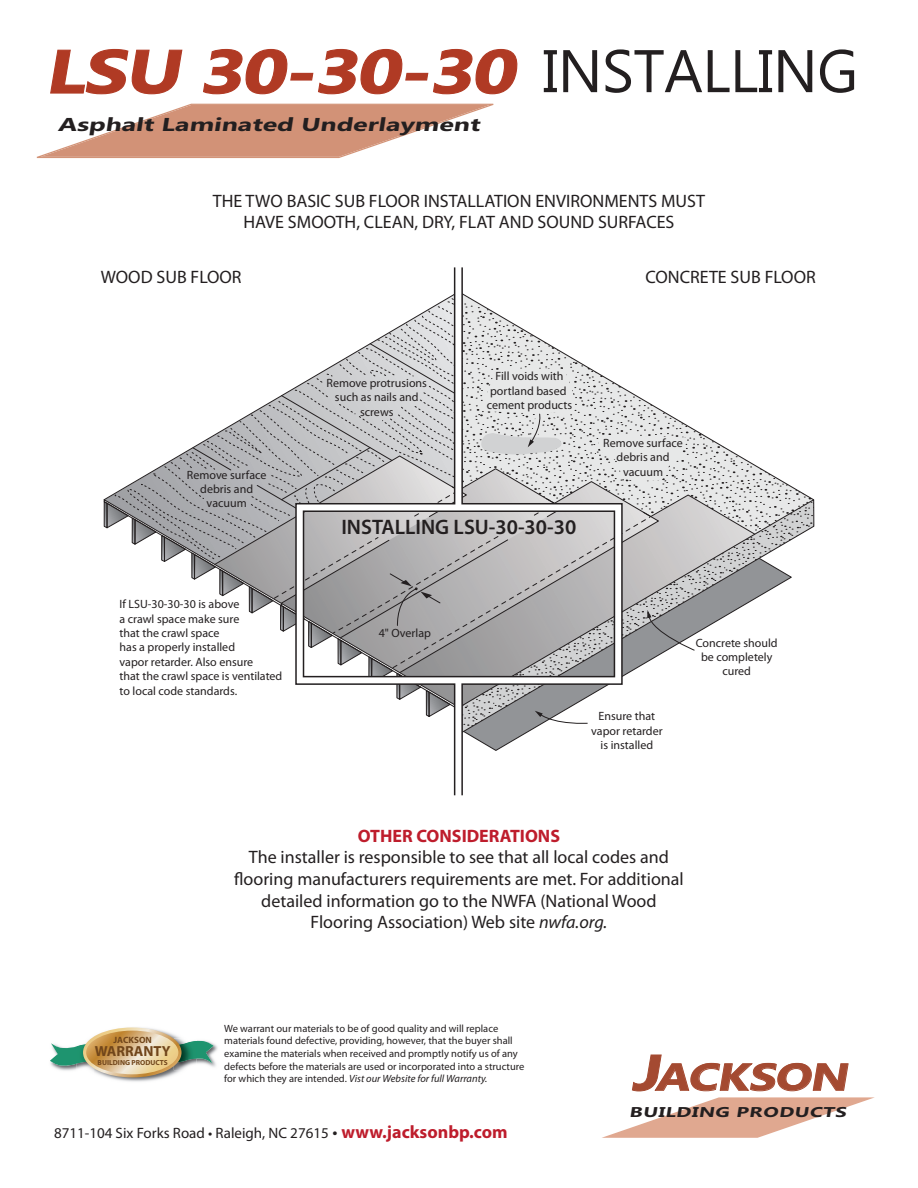
<style>
.page{position:relative;width:918px;height:1188px;background:#fff}
.page>*{position:absolute;margin:0;border:0;box-sizing:border-box;transform-origin:0 0}
.t1{font:italic 700 61.05px "Ebrima";color:#b03a24;scale:1.27 1}
.t2{font:italic 700 37.95px "Ebrima";color:#a44a31;scale:1.27 1}
.t3{font:600 21px "Myriad Pro";color:#231f20}
.t4{font:italic 700 18.6px "Ebrima";color:#231f20;scale:1.43 1}
.t5{font:18px/21.6px "Myriad Pro";color:#231f20;text-align:center}
.t6{font:700 18px "Myriad Pro";color:#be1d2c}
.t7{font:15px "Myriad Pro";color:#231f20}
.t8{font:700 14.55px "Myriad Pro";color:#71461b}
.t9{font:italic 700 14.1px "Ebrima";color:#231f20;scale:1.43 1}
.t10{font:12px/14.4px "Myriad Pro";color:#231f20;text-align:center}
.t11{font:10.5px/12.6px "Myriad Pro";color:#231f20}
.t12{font:700 9.15px "Myriad Pro";color:#71461b}
.t13{font:700 7.35px "Myriad Pro";color:#71461b}
.s1{font-weight:400;font-style:normal;font-size:60px;color:#231f20}
.s2{font-style:italic}
.s3{font-size:18px}
.s4{font-weight:700;font-size:18px;color:#be1d2c}
.s5{font-size:50.55px}
</style>
<div class="page">
<svg style="left:602px;top:1054px;width:273px;height:84px"></svg>
<svg style="left:37px;top:104px;width:456px;height:54px"></svg>
<svg style="left:50px;top:48px;width:133px;height:47px"></svg>
<svg style="left:203px;top:48px;width:315px;height:47px"></svg>
<svg style="left:461px;top:267px;width:61px;height:529px"></svg>
<svg style="left:103px;top:292px;width:712px;height:444px"></svg>
<img style="left:214px;top:1044px;width:4px;height:23px">
<img style="left:106px;top:1077px;width:61px;height:5px">
<svg style="left:50px;top:1027px;width:164px;height:50px"></svg>
<p class="t1" style="left:45px;top:26px;width:642px">LSU 30-30-30<span class="s1">INSTALLING</span></p>
<h3 class="t4" style="left:58px;top:110px;width:300px">Asphalt Laminated Underlayment</h3>
<p class="t5" style="left:213px;top:190px;width:494px">THE TWO BASIC SUB FLOOR INSTALLATION ENVIRONMENTS MUST<br>HAVE SMOOTH, CLEAN, DRY, FLAT AND SOUND SURFACES</p>
<p class="t5" style="left:101px;top:266px;width:142px">WOOD SUB FLOOR</p>
<p class="t5" style="left:645px;top:266px;width:172px">CONCRETE SUB FLOOR</p>
<p class="t10" style="left:187px;top:467px;width:81px">Remove surface debris and vacuum</p>
<p class="t10" style="left:120px;top:597px;width:164px;text-align:left">If LSU-30-30-30 is above<br>a crawl space make sure<br>that the crawl space<br>has a properly installed<br>vapor retarder. Also ensure<br>that the crawl space is ventilated to local code standards.</p>
<p class="t10" style="left:327px;top:376px;width:102px">Remove protrusions such as nails and screws</p>
<p class="t10" style="left:487px;top:369px;width:87px">Fill voids with portland based cement products</p>
<p class="t3" style="left:341px;top:513px;width:236px">INSTALLING LSU-30-30-30</p>
<p class="t10" style="left:603px;top:436px;width:81px">Remove surface debris and vacuum</p>
<p class="t10" style="left:379px;top:626px;width:54px">4" Overlap</p>
<p class="t10" style="left:591px;top:709px;width:73px">Ensure that vapor retarder is installed</p>
<p class="t10" style="left:696px;top:635px;width:83px">Concrete should be completely cured</p>
<p class="t6" style="left:358px;top:824px;width:204px">OTHER CONSIDERATIONS</p>
<p class="t5" style="left:234px;top:846px;width:451px">The installer is responsible to see that all local codes and flooring manufacturers requirements are met. For additional detailed information go to the NWFA (National Wood Flooring Association) Web site <span class="s2">nwfa.org.</span></p>
<p class="t12" style="left:114px;top:1034px;width:40px">JACKSON</p>
<p class="t8" style="left:95px;top:1042px;width:77px">WARRANTY</p>
<p class="t13" style="left:98px;top:1058px;width:72px">BUILDING PRODUCTS</p>
<p class="t11" style="left:224px;top:1022px;width:302px">We warrant our materials to be of good quality and will replace materials found defective, providing, however, that the buyer shall examine the materials when received and promptly notify us of any defects before the materials are used or incorporated into a structure for which they are intended. <span class="s2">Vist our Website for full Warranty.</span></p>
<p class="t7" style="left:54px;top:1124px;width:455px">8711-104 Six Forks Road • Raleigh, NC 27615 <span class="s3">•</span> <span class="s4">www.jacksonbp.com</span></p>
<h2 class="t2" style="left:631px;top:1049px;width:180px"><span class="s5">J</span>ACKSON</h2>
<p class="t9" style="left:629px;top:1101px;width:156px">BUILDING PRODUCTS</p>
</div>
